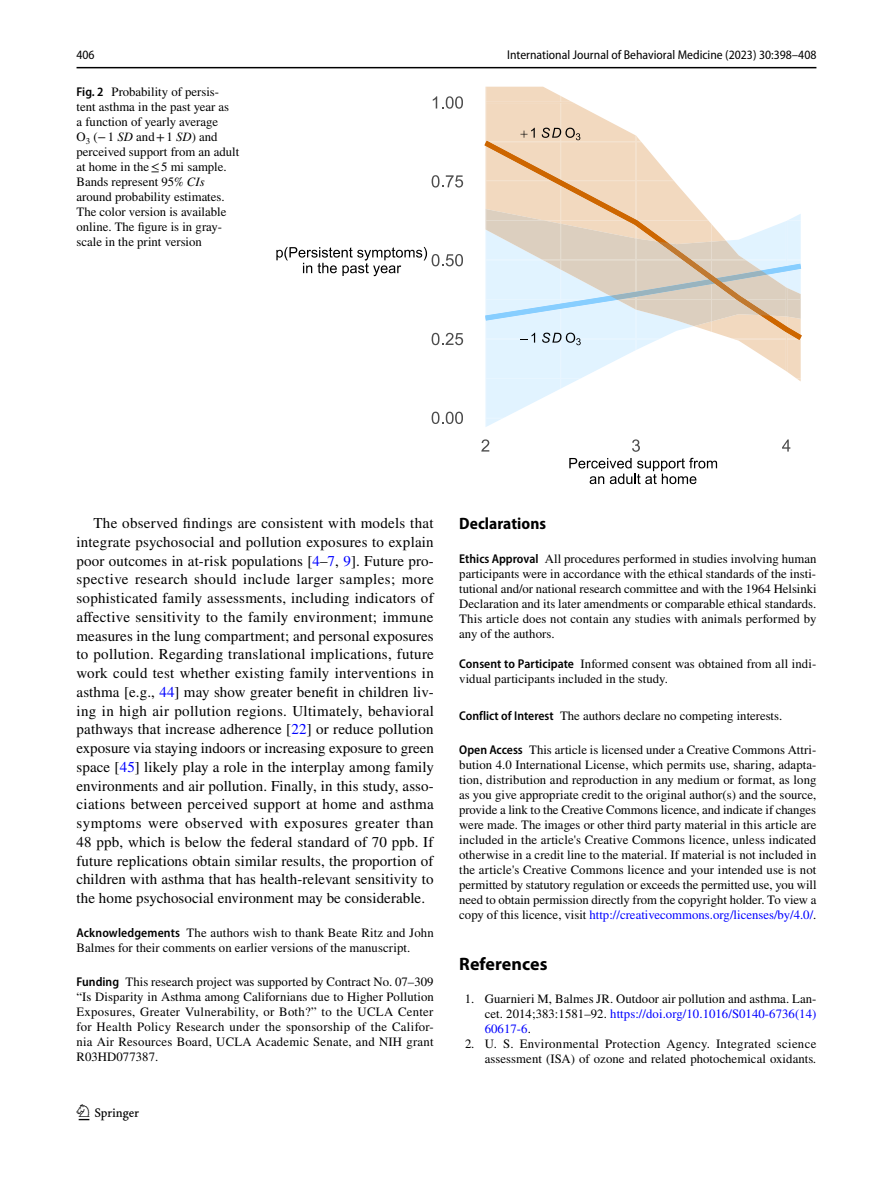
<style>
.page{position:relative;width:893px;height:1187px;background:#fff}
.page>*{position:absolute;margin:0;border:0;box-sizing:border-box;transform-origin:0 0}
.t1{font:22.5px "Springnew Regular 3";color:#000}
.t2{font:700 18px "Myriad Pro";letter-spacing:.005em;color:#000}
.t3{font:700 semi-condensed 16.5px "Myriad Pro";letter-spacing:.005em;color:#000}
.t4{font:15px/18.8px "STIX";letter-spacing:.005em;color:#000;text-align:justify}
.t5{font:12.75px/15px "STIX";letter-spacing:.005em;color:#000;text-align:justify}
.t6{font:semi-condensed 12.75px "Myriad Pro";color:#000}
.s1{font-family:"Myriad Pro";font-weight:600;font-stretch:semi-condensed}
.s2{font-style:italic}
.s3{color:#00f}
</style>
<div class="page">
<hr style="left:77px;top:67px;width:739px;height:1px;background:#000">
<svg style="left:485px;top:87px;width:316px;height:340px"></svg>
<svg style="left:432px;top:411px;width:31px;height:13px"></svg>
<svg style="left:432px;top:333px;width:31px;height:12px"></svg>
<svg style="left:432px;top:175px;width:31px;height:12px"></svg>
<svg style="left:433px;top:96px;width:30px;height:13px"></svg>
<svg style="left:481px;top:439px;width:8px;height:12px"></svg>
<svg style="left:632px;top:439px;width:8px;height:13px"></svg>
<svg style="left:782px;top:439px;width:8px;height:12px"></svg>
<svg style="left:569px;top:458px;width:148px;height:26px"></svg>
<svg style="left:276px;top:247px;width:187px;height:29px"></svg>
<p class="t6" style="left:77px;top:48px;width:20px">406</p>
<p class="t6" style="left:507px;top:48px;width:311px">International Journal of Behavioral Medicine (2023) 30:398–408</p>
<p class="t5" style="left:77px;top:85px;width:164px;text-align:left"><span class="s1">Fig. 2</span> Probability of persis&shy;tent asthma in the past year as<br>a function of yearly average<br>O<sub>3</sub> (−1 <span class="s2">SD</span> and+1 <span class="s2">SD</span>) and perceived support from an adult at home in the≤5 mi sample.<br>Bands represent 95% <span class="s2">CIs </span>around probability estimates.<br>The color version is available online. The figure is in gray&shy;scale in the print version</p>
<p class="t4" style="left:77px;top:514px;width:359px;text-indent:17px">The observed findings are consistent with models that integrate psychosocial and pollution exposures to explain poor outcomes in at-risk populations [<span class="s3">4</span>–<span class="s3">7</span>, <span class="s3">9</span>]. Future pro&shy;spective research should include larger samples; more sophisticated family assessments, including indicators of affective sensitivity to the family environment; immune measures in the lung compartment; and personal exposures to pollution. Regarding translational implications, future work could test whether existing family interventions in asthma [e.g., <span class="s3">44</span>] may show greater benefit in children liv&shy;ing in high air pollution regions. Ultimately, behavioral pathways that increase adherence [<span class="s3">22</span>] or reduce pollution exposure via staying indoors or increasing exposure to green space [<span class="s3">45</span>] likely play a role in the interplay among family environments and air pollution. Finally, in this study, asso&shy;ciations between perceived support at home and asthma symptoms were observed with exposures greater than 48 ppb, which is below the federal standard of 70 ppb. If future replications obtain similar results, the proportion of children with asthma that has health-relevant sensitivity to the home psychosocial environment may be considerable.</p>
<p class="t5" style="left:77px;top:925px;width:359px"><span class="s1">Acknowledgements</span> The authors wish to thank Beate Ritz and John<br>Balmes for their comments on earlier versions of the manuscript.</p>
<p class="t5" style="left:77px;top:974px;width:359px"><span class="s1">Funding</span> This research project was supported by Contract No. 07–309 “Is Disparity in Asthma among Californians due to Higher Pollution Exposures, Greater Vulnerability, or Both?” to the UCLA Center for Health Policy Research under the sponsorship of the Califor&shy;nia Air Resources Board, UCLA Academic Senate, and NIH grant R03HD077387.</p>
<h1 class="t1" style="left:79px;top:1104px;width:62px">1 3</h1>
<p class="t3" style="left:459px;top:514px;width:88px">Declarations</p>
<p class="t5" style="left:459px;top:552px;width:359px"><span class="s1">Ethics Approval</span> All procedures performed in studies involving human participants were in accordance with the ethical standards of the insti&shy;tutional and/or national research committee and with the 1964 Helsinki Declaration and its later amendments or comparable ethical standards.<br>This article does not contain any studies with animals performed by any of the authors.</p>
<p class="t5" style="left:459px;top:657px;width:358px"><span class="s1">Consent to Participate</span> Informed consent was obtained from all indi&shy;vidual participants included in the study.</p>
<p class="t5" style="left:459px;top:709px;width:325px"><span class="s1">Conflict of Interest</span> The authors declare no competing interests.</p>
<p class="t5" style="left:459px;top:743px;width:359px"><span class="s1">Open Access</span> This article is licensed under a Creative Commons Attri&shy;bution 4.0 International License, which permits use, sharing, adapta&shy;tion, distribution and reproduction in any medium or format, as long as you give appropriate credit to the original author(s) and the source, provide a link to the Creative Commons licence, and indicate if changes were made. The images or other third party material in this article are included in the article's Creative Commons licence, unless indicated otherwise in a credit line to the material. If material is not included in the article's Creative Commons licence and your intended use is not permitted by statutory regulation or exceeds the permitted use, you will need to obtain permission directly from the copyright holder. To view a copy of this licence, visit <span class="s3">http://creativecommons.org/licenses/by/4.0/</span>.</p>
<h2 class="t2" style="left:459px;top:951px;width:90px">References</h2>
<p class="t5" style="left:485px;top:992px;width:333px;text-indent:-20px">1. Guarnieri M, Balmes JR. Outdoor air pollution and asthma. Lan&shy;cet. 2014;383:1581–92. <span class="s3">https://doi.org/10.1016/S0140-6736(14)<br>60617-6</span>.</p>
<p class="t5" style="left:465px;top:1037px;width:353px;text-align:right">2. U. S. Environmental Protection Agency. Integrated science assessment (ISA) of ozone and related photochemical oxidants<span class="s2">.</span></p>
</div>
